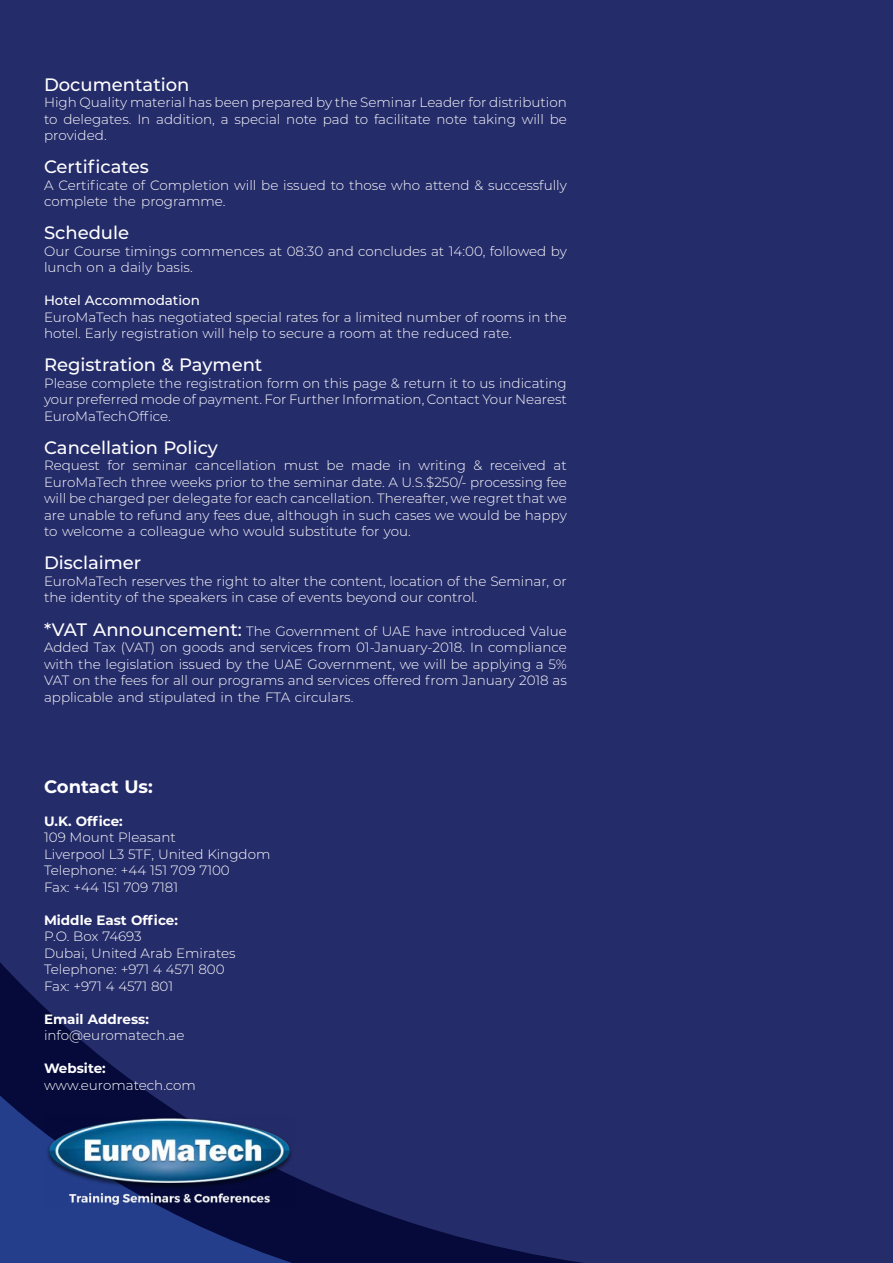
<style>
.page{position:relative;width:893px;height:1263px;background:#fff}
.page>*{position:absolute;margin:0;border:0;box-sizing:border-box;transform-origin:0 0}
.t1{font:500 18px "Montserrat";color:#fff}
.t2{font:700 18px "Montserrat";color:#fff}
.t3{font:300 13.5px/16.5px "Montserrat";color:#fff}
.t4{font:700 13.5px "Montserrat";color:#fff}
.t5{font:500 13.5px "Montserrat";color:#fff}
.s1{font-weight:500;font-size:18px}
</style>
<div class="page">
<div style="left:0;top:0;width:893px;height:938px;background:#252c6a"></div>
<svg style="left:0;top:938px;width:893px;height:325px;fill:#252c6a"></svg>
<img style="left:44px;top:1114px;width:250px;height:92px">
<h1 class="t1" style="left:44px;top:72px;width:147px">Documentation</h1>
<p class="t3" style="left:44px;top:94px;width:524px;text-align:justify">High Quality material has been prepared by the Seminar Leader for distribution to delegates. In addition, a special note pad to facilitate note taking will be provided.</p>
<h1 class="t1" style="left:44px;top:154px;width:106px">Certificates</h1>
<p class="t3" style="left:44px;top:176px;width:524px">A Certificate of Completion will be issued to those who attend &amp; successfully complete the programme.</p>
<h1 class="t1" style="left:44px;top:220px;width:87px">Schedule</h1>
<p class="t3" style="left:44px;top:242px;width:524px">Our Course timings commences at 08:30 and concludes at 14:00, followed by lunch on a daily basis.</p>
<p class="t5" style="left:44px;top:291px;width:158px">Hotel Accommodation</p>
<p class="t3" style="left:44px;top:308px;width:524px">EuroMaTech has negotiated special rates for a limited number of rooms in the hotel. Early registration will help to secure a room at the reduced rate.</p>
<h1 class="t1" style="left:44px;top:352px;width:220px">Registration &amp; Payment</h1>
<p class="t3" style="left:44px;top:374px;width:524px;text-align:justify">Please complete the registration form on this page &amp; return it to us indicating your preferred mode of payment. For Further Information, Contact Your Nearest EuroMaTech Office.</p>
<h1 class="t1" style="left:44px;top:435px;width:175px">Cancellation Policy</h1>
<p class="t3" style="left:44px;top:457px;width:524px;text-align:justify">Request for seminar cancellation must be made in writing &amp; received at EuroMaTech three weeks prior to the seminar date. A U.S.$250/- processing fee will be charged per delegate for each cancellation. Thereafter, we regret that we are unable to refund any fees due, although in such cases we would be happy to welcome a colleague who would substitute for you.</p>
<h1 class="t1" style="left:44px;top:550px;width:99px">Disclaimer</h1>
<p class="t3" style="left:44px;top:572px;width:524px">EuroMaTech reserves the right to alter the content, location of the Seminar, or the identity of the speakers in case of events beyond our control.</p>
<p class="t3" style="left:44px;top:622px;width:524px;text-align:justify"><span class="s1">*VAT Announcement:</span> The Government of UAE have introduced Value Added Tax (VAT) on goods and services from 01-January-2018. In compliance with the legislation issued by the UAE Government, we will be applying a 5% VAT on the fees for all our programs and services offered from January 2018 as applicable and stipulated in the FTA circulars.</p>
<h1 class="t2" style="left:44px;top:774px;width:110px">Contact Us:</h1>
<p class="t4" style="left:44px;top:811px;width:80px">U.K. Office:</p>
<p class="t3" style="left:44px;top:829px;width:228px">109 Mount Pleasant<br>Liverpool L3 5TF, United Kingdom<br>Telephone: +44 151 709 7100<br>Fax: +44 151 709 7181</p>
<p class="t4" style="left:44px;top:910px;width:135px">Middle East Office:</p>
<p class="t3" style="left:44px;top:928px;width:193px">P.O. Box 74693<br>Dubai, United Arab Emirates<br>Telephone: +971 4 4571 800<br>Fax: +971 4 4571 801</p>
<p class="t4" style="left:44px;top:1009px;width:106px">Email Address:</p>
<p class="t3" style="left:44px;top:1027px;width:142px">info@euromatech.ae</p>
<p class="t4" style="left:44px;top:1059px;width:63px">Website:</p>
<p class="t3" style="left:44px;top:1076px;width:153px">www.euromatech.com</p>
</div>
